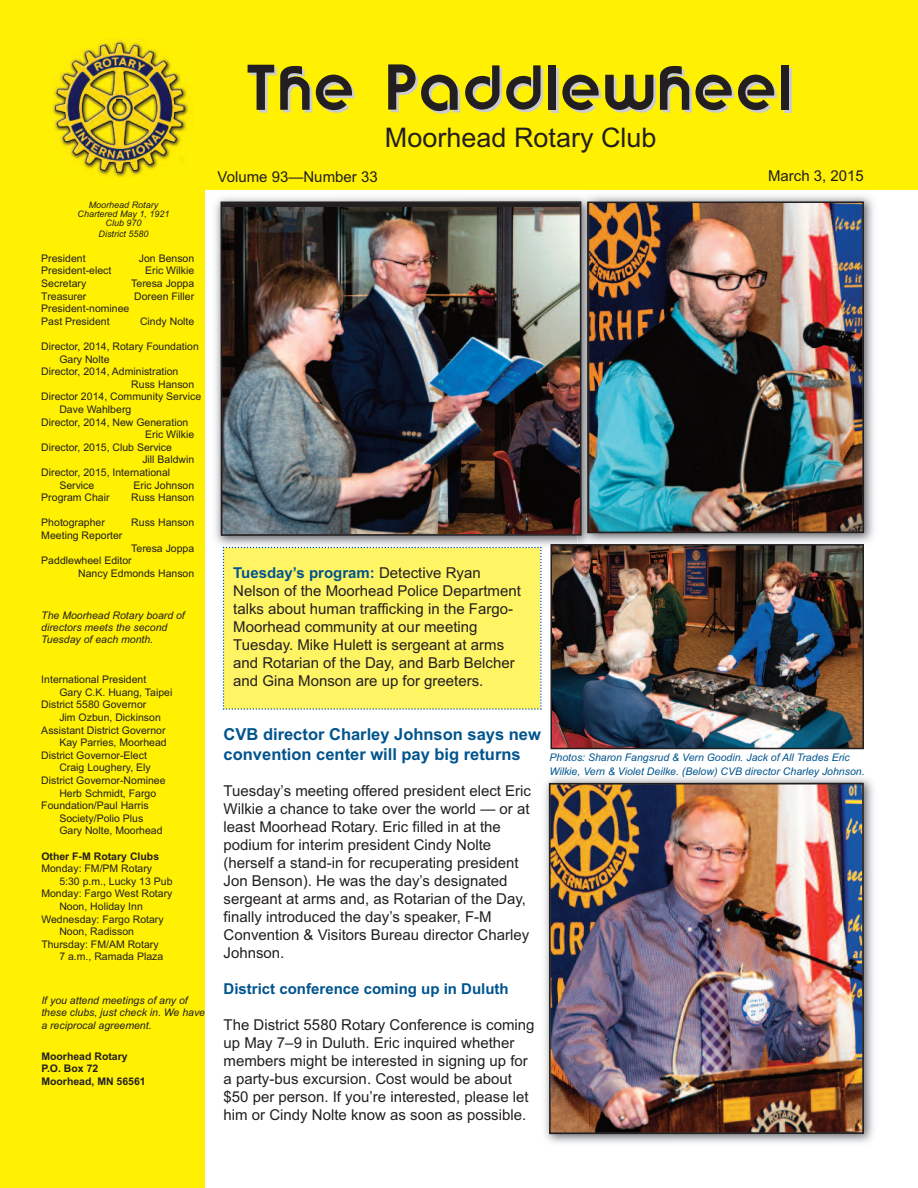
<style>
.page{position:relative;width:918px;height:1188px;background:#fff}
.page>*{position:absolute;margin:0;border:0;box-sizing:border-box;transform-origin:0 0}
.t1{font:54px "Brandish";letter-spacing:.05em;color:#231f20}
.t2{font:27px "Arial";color:#231f20}
.t3{font:700 16.5px/19.8px "Arial";color:#00548e}
.t4{font:15px/18px "Arial";color:#231f20}
.t5{font:700 15px "Arial";color:#00548e}
.t6{font:10.5px/12.6px "Arial";color:#231f20}
.t7{font:italic 10.5px/12px "Arial";color:#231f20}
.t8{font:italic 10.5px/13.5px "Arial";color:#00548e}
.t9{font:700 10.5px/12.6px "Arial";color:#231f20}
.t10{font:italic 9px/9px "Arial";color:#231f20;text-align:center}
.s1{font-weight:700;color:#00548e}
</style>
<div class="page">
<div style="left:0;top:0;width:205px;height:1188px;background:#fff101"></div>
<div style="left:0;top:0;width:918px;height:190px;background:#fff101"></div>
<img style="left:53px;top:39px;width:138px;height:139px">
<img style="left:598px;top:195px;width:276px;height:348px">
<img style="left:598px;top:204px;width:263px;height:326px">
<div style="left:587px;top:201px;width:277px;height:332px;border:2px solid #231f20"></div>
<img style="left:215px;top:197px;width:362px;height:355px">
<img style="left:577px;top:196px;width:21px;height:348px">
<img style="left:587px;top:202px;width:1px;height:331px">
<img style="left:588px;top:202px;width:10px;height:331px">
<img style="left:589px;top:203px;width:9px;height:329px">
<img style="left:224px;top:207px;width:355px;height:326px">
<div style="left:221px;top:201px;width:361px;height:335px;border:2px solid #231f20"></div>
<div style="left:223px;top:547px;width:319px;height:163px;background:#fff463"></div>
<img style="left:545px;top:777px;width:329px;height:366px">
<img style="left:552px;top:786px;width:309px;height:345px">
<div style="left:549px;top:783px;width:315px;height:351px;border:2px solid #231f20"></div>
<img style="left:554px;top:547px;width:307px;height:199px">
<div style="left:551px;top:544px;width:313px;height:205px;border:2px solid #231f20"></div>
<p class="t10" style="left:78px;top:200px;width:94px">Moorhead Rotary<br>Chartered May 1, 1921<br>Club 970</p>
<p class="t10" style="left:99px;top:229px;width:52px">District 5580</p>
<p class="t6" style="left:41px;top:252px;width:46px">President</p>
<p class="t6" style="left:139px;top:252px;width:57px">Jon Benson</p>
<p class="t6" style="left:41px;top:264px;width:72px">President-elect</p>
<p class="t6" style="left:145px;top:264px;width:50px">Eric Wilkie</p>
<p class="t6" style="left:41px;top:277px;width:46px">Secretary</p>
<p class="t6" style="left:131px;top:277px;width:65px">Teresa Joppa</p>
<p class="t6" style="left:41px;top:290px;width:47px">Treasurer</p>
<p class="t6" style="left:134px;top:290px;width:62px">Doreen Filler</p>
<p class="t6" style="left:41px;top:302px;width:90px">President-nominee<br>Past President</p>
<p class="t6" style="left:140px;top:315px;width:56px">Cindy Nolte</p>
<p class="t6" style="left:41px;top:340px;width:159px">Director, 2014, Rotary Foundation</p>
<p class="t6" style="left:59px;top:353px;width:52px">Gary Nolte</p>
<p class="t6" style="left:41px;top:365px;width:139px">Director, 2014, Administration</p>
<p class="t6" style="left:131px;top:378px;width:65px">Russ Hanson</p>
<p class="t6" style="left:41px;top:390px;width:161px">Director 2014, Community Service</p>
<p class="t6" style="left:59px;top:403px;width:73px">Dave Wahlberg</p>
<p class="t6" style="left:41px;top:416px;width:149px">Director, 2014, New Generation</p>
<p class="t6" style="left:145px;top:428px;width:50px">Eric Wilkie</p>
<p class="t6" style="left:41px;top:441px;width:132px">Director, 2015, Club Service</p>
<p class="t6" style="left:142px;top:453px;width:53px">Jill Baldwin</p>
<p class="t6" style="left:41px;top:466px;width:130px">Director, 2015, International</p>
<p class="t6" style="left:59px;top:479px;width:37px">Service</p>
<p class="t6" style="left:134px;top:479px;width:62px">Eric Johnson</p>
<p class="t6" style="left:41px;top:491px;width:70px">Program Chair</p>
<p class="t6" style="left:131px;top:491px;width:65px">Russ Hanson</p>
<p class="t6" style="left:41px;top:516px;width:65px">Photographer</p>
<p class="t6" style="left:131px;top:516px;width:65px">Russ Hanson</p>
<p class="t6" style="left:41px;top:529px;width:83px">Meeting Reporter</p>
<p class="t6" style="left:41px;top:542px;width:154px;text-indent:90px">Teresa Joppa<br>Paddlewheel Editor</p>
<p class="t6" style="left:78px;top:567px;width:118px">Nancy Edmonds Hanson</p>
<p class="t7" style="left:41px;top:610px;width:145px">The Moorhead Rotary board of directors meets the second<br>Tuesday of each month.</p>
<p class="t6" style="left:41px;top:673px;width:107px">International President</p>
<p class="t6" style="left:59px;top:686px;width:115px">Gary C.K. Huang, Taipei</p>
<p class="t6" style="left:41px;top:699px;width:107px">District 5580 Governor</p>
<p class="t6" style="left:59px;top:711px;width:103px">Jim Ozbun, Dickinson</p>
<p class="t6" style="left:41px;top:724px;width:126px">Assistant District Governor</p>
<p class="t6" style="left:59px;top:736px;width:109px">Kay Parries, Moorhead</p>
<p class="t6" style="left:41px;top:749px;width:107px">District Governor-Elect</p>
<p class="t6" style="left:59px;top:762px;width:93px">Craig Loughery, Ely</p>
<p class="t6" style="left:41px;top:774px;width:126px">District Governor-Nominee</p>
<p class="t6" style="left:59px;top:787px;width:98px">Herb Schmidt, Fargo</p>
<p class="t6" style="left:41px;top:799px;width:109px">Foundation/Paul Harris</p>
<p class="t6" style="left:59px;top:812px;width:86px">Society/Polio Plus</p>
<p class="t6" style="left:59px;top:825px;width:105px">Gary Nolte, Moorhead</p>
<p class="t9" style="left:41px;top:850px;width:119px">Other F-M Rotary Clubs</p>
<p class="t6" style="left:41px;top:862px;width:112px">Monday: FM/PM Rotary</p>
<p class="t6" style="left:59px;top:875px;width:115px">5:30 p.m., Lucky 13 Pub</p>
<p class="t6" style="left:41px;top:888px;width:133px">Monday: Fargo West Rotary</p>
<p class="t6" style="left:59px;top:900px;width:85px">Noon, Holiday Inn</p>
<p class="t6" style="left:41px;top:913px;width:124px">Wednesday: Fargo Rotary</p>
<p class="t6" style="left:59px;top:925px;width:76px">Noon, Radisson</p>
<p class="t6" style="left:41px;top:938px;width:119px">Thursday: FM/AM Rotary</p>
<p class="t6" style="left:59px;top:951px;width:105px">7 a.m., Ramada Plaza</p>
<p class="t7" style="left:41px;top:994px;width:165px;line-height:12.6px">If you attend meetings of any of these clubs, just check in. We have a reciprocal agreement.</p>
<p class="t9" style="left:41px;top:1050px;width:106px">Moorhead Rotary<br>P.O. Box 72<br>Moorhead, MN 56561</p>
<h1 class="t1" style="left:245px;top:60px;width:548px">The Paddlewheel</h1>
<h2 class="t2" style="left:385px;top:122px;width:273px">Moorhead Rotary Club</h2>
<h3 class="t4" style="left:768px;top:167px;width:97px">March 3, 2015</h3>
<h3 class="t4" style="left:218px;top:168px;width:162px">Volume 93—Number 33</h3>
<p class="t4" style="left:233px;top:564px;width:289px"><span class="s1">Tuesday’s program:</span> Detective Ryan Nelson of the Moorhead Police Department talks about human trafficking in the Fargo-Moorhead community at our meeting Tuesday. Mike Hulett is sergeant at arms and Rotarian of the Day, and Barb Belcher and Gina Monson are up for greeters.</p>
<h3 class="t3" style="left:224px;top:724px;width:319px">CVB director Charley Johnson says new convention center will pay big returns</h3>
<p class="t4" style="left:224px;top:782px;width:309px">Tuesday’s meeting offered president elect Eric Wilkie a chance to take over the world — or at least Moorhead Rotary. Eric filled in at the podium for interim president Cindy Nolte (herself a stand-in for recuperating president Jon Benson). He was the day’s designated sergeant at arms and, as Rotarian of the Day, finally introduced the day’s speaker, F-M Convention &amp; Visitors Bureau director Charley Johnson.</p>
<h3 class="t5" style="left:224px;top:980px;width:287px">District conference coming up in Duluth</h3>
<p class="t4" style="left:224px;top:1016px;width:313px">The District 5580 Rotary Conference is coming up May 7–9 in Duluth. Eric inquired whether members might be interested in signing up for a party-bus excursion. Cost would be about $50 per person. If you’re interested, please let him or Cindy Nolte know as soon as possible.</p>
<p class="t8" style="left:550px;top:751px;width:317px">Photos: Sharon Fangsrud &amp; Vern Goodin. Jack of All Trades Eric<br>Wilkie, Vern &amp; Violet Deilke. (Below) CVB director Charley Johnson.</p>
</div>
